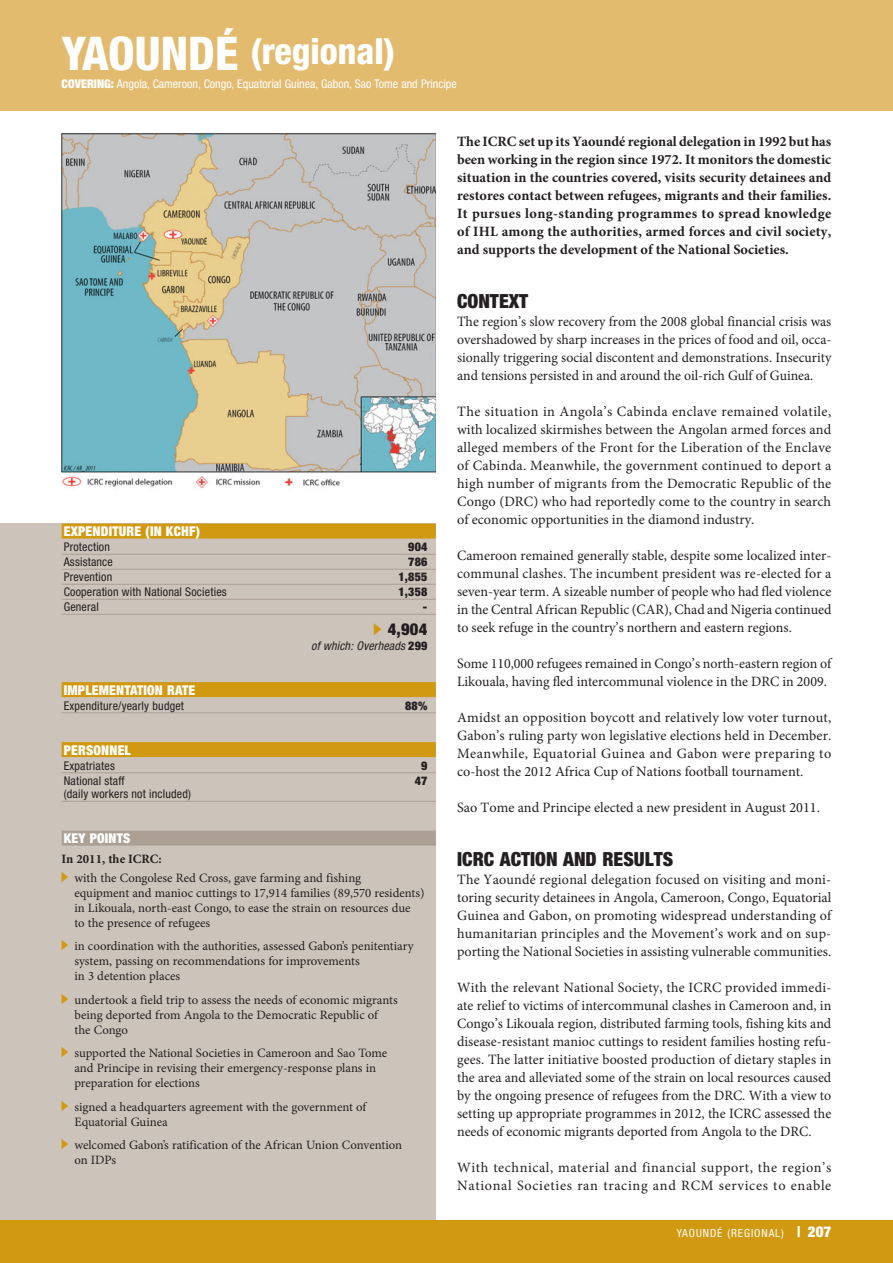
<style>
.page{position:relative;width:893px;height:1263px;background:#fff}
.page>*{position:absolute;margin:0;border:0;box-sizing:border-box;transform-origin:0 0}
.t1{font:800 condensed 36px "Helvetica Neue";color:#fff}
.t2{font:900 condensed 19.5px "Helvetica Neue";color:#231f20}
.t3{font:900 condensed 16.5px "Helvetica Neue";color:#231f20}
.t4{font:14.25px/18px "Minion Pro";color:#231f20;text-align:justify}
.t5{font:700 14.25px/18px "Minion Pro";color:#231f20;text-align:justify}
.t6{font:14.25px/18px "Minion Pro";letter-spacing:.04em;color:#231f20}
.t7{font:900 condensed 13.5px "Helvetica Neue";letter-spacing:.015em;color:#fff}
.t8{font:12.75px/15px "Minion Pro";color:#231f20}
.t9{font:700 12.75px "Minion Pro";color:#231f20}
.t10{font:condensed 12px "Helvetica Neue";letter-spacing:.015em;color:#231f20}
.t11{font:condensed 12px "Helvetica Neue";color:#fff}
.t12{font:900 condensed 12px "Helvetica Neue";letter-spacing:.015em;color:#231f20}
.t13{font:italic condensed 12px "Helvetica Neue";letter-spacing:.015em;color:#231f20}
.t14{font:condensed 11.25px "Helvetica Neue";letter-spacing:.085em;color:#fff}
.s1{font-size:46.5px}
.s2{font-weight:900}
.s3{font-weight:900;font-style:normal}
.s4{font-weight:900;font-size:15px}
</style>
<div class="page">
<div style="left:0;top:0;width:893px;height:111px;background:#e3bb6f"></div>
<div style="left:0;top:524px;width:436px;height:739px;background:#ccc3bb"></div>
<div style="left:62px;top:524px;width:374px;height:15px;background:#d09910"></div>
<hr style="left:62px;top:554px;width:374px;height:1px;background:#aca095">
<hr style="left:62px;top:569px;width:374px;height:1px;background:#aca095">
<hr style="left:62px;top:584px;width:374px;height:1px;background:#aca095">
<hr style="left:62px;top:599px;width:374px;height:1px;background:#aca095">
<hr style="left:62px;top:614px;width:374px;height:1px;background:#aca095">
<div style="left:62px;top:682px;width:374px;height:15px;background:#d09910"></div>
<hr style="left:62px;top:712px;width:374px;height:1px;background:#aca095">
<div style="left:62px;top:742px;width:374px;height:15px;background:#d09910"></div>
<hr style="left:62px;top:772px;width:374px;height:1px;background:#aca095">
<hr style="left:62px;top:801px;width:374px;height:1px;background:#aca095">
<div style="left:62px;top:831px;width:374px;height:15px;background:#aca095"></div>
<img style="left:62px;top:134px;width:374px;height:355px">
<div style="left:0;top:1220px;width:893px;height:43px;background:#d09910"></div>
<h1 class="t1" style="left:62px;top:38px;width:335px"><span class="s1">YAOUNDÉ</span> (regional)</h1>
<p class="t11" style="left:62px;top:79px;width:397px"><span class="s2">COVERING:</span> Angola, Cameroon, Congo, Equatorial Guinea, Gabon, Sao Tome and Principe</p>
<p class="t7" style="left:64px;top:527px;width:138px">EXPENDITURE (IN KCHF)</p>
<p class="t10" style="left:64px;top:543px;width:48px">Protection</p>
<p class="t12" style="left:408px;top:543px;width:21px">904</p>
<p class="t10" style="left:64px;top:558px;width:51px">Assistance</p>
<p class="t12" style="left:408px;top:558px;width:21px">786</p>
<p class="t10" style="left:64px;top:573px;width:50px">Prevention</p>
<p class="t12" style="left:399px;top:573px;width:30px">1,855</p>
<p class="t10" style="left:64px;top:588px;width:164px">Cooperation with National Societies</p>
<p class="t12" style="left:399px;top:588px;width:30px">1,358</p>
<p class="t10" style="left:64px;top:603px;width:37px">General</p>
<p class="t12" style="left:423px;top:603px;width:6px">-</p>
<p class="t3" style="left:388px;top:623px;width:41px">4,904</p>
<p class="t13" style="left:311px;top:641px;width:118px">of which: Overheads <span class="s3">299</span></p>
<p class="t7" style="left:64px;top:685px;width:133px">IMPLEMENTATION RATE</p>
<p class="t10" style="left:64px;top:701px;width:122px">Expenditure/yearly budget</p>
<p class="t12" style="left:405px;top:701px;width:24px">88%</p>
<p class="t7" style="left:64px;top:745px;width:69px">PERSONNEL</p>
<p class="t10" style="left:64px;top:761px;width:53px">Expatriates</p>
<p class="t12" style="left:421px;top:761px;width:8px">9</p>
<p class="t10" style="left:64px;top:776px;width:62px">National staff</p>
<p class="t12" style="left:415px;top:776px;width:14px">47</p>
<p class="t10" style="left:64px;top:790px;width:129px">(daily workers not included)</p>
<p class="t7" style="left:64px;top:834px;width:68px">KEY POINTS</p>
<p class="t9" style="left:62px;top:853px;width:101px">In 2011, the ICRC:</p>
<p class="t8" style="left:74px;top:871px;width:352px">with the Congolese Red Cross, gave farming and fishing<br>equipment and manioc cuttings to 17,914 families (89,570 residents) in Likouala, north-east Congo, to ease the strain on resources due<br>to the presence of refugees</p>
<p class="t8" style="left:74px;top:940px;width:341px">in coordination with the authorities, assessed Gabon’s penitentiary system, passing on recommendations for improvements<br>in 3 detention places</p>
<p class="t8" style="left:74px;top:993px;width:325px">undertook a field trip to assess the needs of economic migrants being deported from Angola to the Democratic Republic of<br>the Congo</p>
<p class="t8" style="left:74px;top:1047px;width:314px">supported the National Societies in Cameroon and Sao Tome and Principe in revising their emergency-response plans in preparation for elections</p>
<p class="t8" style="left:74px;top:1100px;width:293px">signed a headquarters agreement with the government of<br>Equatorial Guinea</p>
<p class="t8" style="left:74px;top:1139px;width:329px">welcomed Gabon’s ratification of the African Union Convention on IDPs</p>
<p class="t5" style="left:457px;top:133px;width:376px">The ICRC set up its Yaoundé regional delegation in 1992 but has been working in the region since 1972. It monitors the domestic situation in the countries covered, visits security detainees and restores contact between refugees, migrants and their families.<br>It pursues long-standing programmes to spread knowledge of IHL among the authorities, armed forces and civil society, and supports the development of the National Societies.</p>
<h2 class="t2" style="left:457px;top:294px;width:73px">CONTEXT</h2>
<p class="t4" style="left:457px;top:313px;width:376px">The region’s slow recovery from the 2008 global financial crisis was overshadowed by sharp increases in the prices of food and oil, occa&shy;sionally triggering social discontent and demonstrations. Insecurity and tensions persisted in and around the oil-rich Gulf of Guinea.</p>
<p class="t4" style="left:457px;top:403px;width:376px">The situation in Angola’s Cabinda enclave remained volatile, with localized skirmishes between the Angolan armed forces and alleged members of the Front for the Liberation of the Enclave of Cabinda. Meanwhile, the government continued to deport a high number of migrants from the Democratic Republic of the Congo (DRC) who had reportedly come to the country in search of economic opportunities in the diamond industry.</p>
<p class="t4" style="left:457px;top:547px;width:376px">Cameroon remained generally stable, despite some localized inter&shy;communal clashes. The incumbent president was re-elected for a seven-year term. A sizeable number of people who had fled violence in the Central African Republic (CAR), Chad and Nigeria continued to seek refuge in the country’s northern and eastern regions.</p>
<p class="t4" style="left:457px;top:655px;width:376px">Some 110,000 refugees remained in Congo’s north-eastern region of<br>Likouala, having fled intercommunal violence in the DRC in 2009.</p>
<p class="t4" style="left:457px;top:709px;width:376px">Amidst an opposition boycott and relatively low voter turnout, Gabon’s ruling party won legislative elections held in December.<br>Meanwhile, Equatorial Guinea and Gabon were preparing to co-host the 2012 Africa Cup of Nations football tournament.</p>
<p class="t4" style="left:457px;top:799px;width:364px">Sao Tome and Principe elected a new president in August 2011.</p>
<h2 class="t2" style="left:457px;top:852px;width:218px">ICRC ACTION AND RESULTS</h2>
<p class="t4" style="left:457px;top:871px;width:376px">The Yaoundé regional delegation focused on visiting and moni&shy;toring security detainees in Angola, Cameroon, Congo, Equatorial Guinea and Gabon, on promoting widespread understanding of humanitarian principles and the Movement’s work and on sup&shy;porting the National Societies in assisting vulnerable communities.</p>
<p class="t4" style="left:457px;top:979px;width:376px">With the relevant National Society, the ICRC provided immedi&shy;ate relief to victims of intercommunal clashes in Cameroon and, in Congo’s Likouala region, distributed farming tools, fishing kits and disease-resistant manioc cuttings to resident families hosting refu&shy;gees. The latter initiative boosted production of dietary staples in the area and alleviated some of the strain on local resources caused by the ongoing presence of refugees from the DRC. With a view to setting up appropriate programmes in 2012, the ICRC assessed the needs of economic migrants deported from Angola to the DRC.</p>
<p class="t6" style="left:457px;top:1159px;width:376px">With technical, material and financial support, the region’s<br>National Societies ran tracing and RCM services to enable</p>
<p class="t14" style="left:677px;top:1229px;width:156px">YAOUNDÉ (REGIONAL) <span class="s4">| 207</span></p>
<p class="t14" style="left:644px;top:1229px;width:141px">ICRC ANNUAL REPORT 2011</p>
</div>
